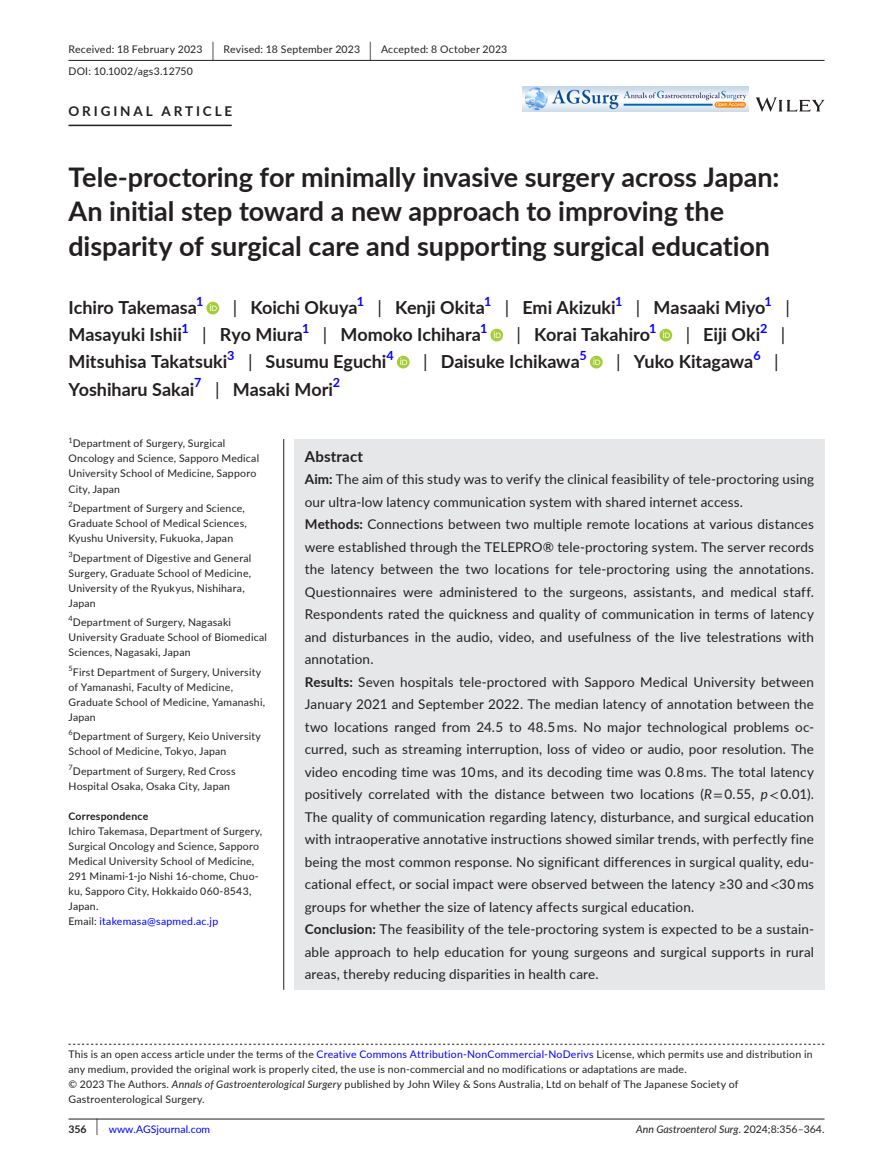
<style>
.page{position:relative;width:893px;height:1174px;background:#fff}
.page>*{position:absolute;margin:0;border:0;box-sizing:border-box;transform-origin:0 0}
.t1{font:700 27px/34.5px "Lato";letter-spacing:-.005em;color:#231f20}
.t2{font:700 18px "Lato";color:#231f20}
.t3{font:18px "Lato";color:#231f20}
.t4{font:700 15px "Lato";letter-spacing:.015em;color:#231f20}
.t5{font:13.5px/22.5px "Lato";letter-spacing:.01em;color:#231f20}
.t6{font:700 13.5px "Lato";letter-spacing:.215em;color:#231f20}
.t7{font:700 12.6px "Lato";color:#00f}
.t8{font:10.5px/15px "Lato";letter-spacing:.02em;color:#231f20}
.t9{font:italic 10.5px "Lato";color:#231f20}
.t10{font:10.5px "Lato";color:#00f}
.t11{font:700 10.5px "Lato";letter-spacing:.02em;color:#231f20}
.s1{font-size:19.65px}
.s2{font-weight:400}
.s3{color:#00f}
.s4{font-weight:700}
.s5{font-style:italic}
.s6{font-family:"STIX"}
.s7{font-weight:700;color:#231f20}
.s8{font-size:17.4px;color:#231f20}
.s9{font-style:normal}
</style>
<div class="page">
<hr style="left:68px;top:1118px;width:756px;height:1px;background:#231f20">
<svg style="left:756px;top:97px;width:68px;height:15px"></svg>
<img style="left:523px;top:86px;width:225px;height:26px">
<hr style="left:68px;top:60px;width:756px;height:1px;background:#231f20">
<hr style="left:68px;top:125px;width:164px;height:1px;background:#231f20">
<div style="left:206px;top:302px;width:13px;height:12px;background:#a5cd39;border-radius:50%"></div>
<svg style="left:210px;top:304px;width:7px;height:7px"></svg>
<svg style="left:490px;top:329px;width:13px;height:12px"></svg>
<svg style="left:494px;top:331px;width:7px;height:7px"></svg>
<div style="left:659px;top:329px;width:13px;height:12px;background:#a5cd39;border-radius:50%"></div>
<svg style="left:663px;top:331px;width:7px;height:7px"></svg>
<svg style="left:397px;top:356px;width:13px;height:12px"></svg>
<svg style="left:400px;top:358px;width:7px;height:7px"></svg>
<div style="left:590px;top:356px;width:13px;height:12px;background:#a5cd39;border-radius:50%"></div>
<svg style="left:593px;top:358px;width:7px;height:7px"></svg>
<div style="left:294px;top:439px;width:530px;height:550px;background:#e6e7e9"></div>
<hr style="left:283px;top:439px;width:1px;height:550px;background:#231f20">
<svg style="left:68px;top:1043px;width:756px;height:1px"></svg>
<p class="t8" style="left:68px;top:38px;width:440px;line-height:21.8px">Received: 18 February 2023 <span class="s1">|</span> Revised: 18 September 2023 <span class="s1">|</span> Accepted: 8 October 2023<br>DOI: 10.1002/ags3.12750</p>
<p class="t6" style="left:68px;top:101px;width:165px">ORIGINAL ARTICLE</p>
<h1 class="t1" style="left:68px;top:159px;width:712px">Tele-proctoring for minimally invasive surgery across Japan:<br>An initial step toward a new approach to improving the disparity of surgical care and supporting surgical education</h1>
<h2 class="t2" style="left:68px;top:295px;width:130px">Ichiro Takemasa</h2>
<p class="t7" style="left:196px;top:292px;width:9px">1</p>
<h2 class="t2" style="left:233px;top:295px;width:126px"><span class="s2">|</span> Koichi Okuya</h2>
<p class="t7" style="left:357px;top:292px;width:9px">1</p>
<h2 class="t2" style="left:378px;top:295px;width:109px"><span class="s2">|</span> Kenji Okita</h2>
<p class="t7" style="left:484px;top:292px;width:9px">1</p>
<h2 class="t2" style="left:505px;top:295px;width:112px"><span class="s2">|</span> Emi Akizuki</h2>
<p class="t7" style="left:615px;top:292px;width:9px">1</p>
<h2 class="t2" style="left:636px;top:295px;width:131px"><span class="s2">|</span> Masaaki Miyo</h2>
<p class="t7" style="left:764px;top:292px;width:9px">1</p>
<h2 class="t3" style="left:785px;top:295px;width:6px">|</h2>
<h2 class="t2" style="left:68px;top:322px;width:115px">Masayuki Ishii</h2>
<p class="t7" style="left:181px;top:319px;width:9px">1</p>
<h2 class="t2" style="left:202px;top:322px;width:102px"><span class="s2">|</span> Ryo Miura</h2>
<p class="t7" style="left:302px;top:319px;width:9px">1</p>
<h2 class="t2" style="left:323px;top:322px;width:160px"><span class="s2">|</span> Momoko Ichihara</h2>
<p class="t7" style="left:480px;top:319px;width:9px">1</p>
<h2 class="t2" style="left:517px;top:322px;width:135px"><span class="s2">|</span> Korai Takahiro</h2>
<p class="t7" style="left:649px;top:319px;width:9px">1</p>
<h2 class="t2" style="left:686px;top:322px;width:76px"><span class="s2">|</span> Eiji Oki</h2>
<p class="t7" style="left:760px;top:319px;width:9px">2</p>
<h2 class="t3" style="left:781px;top:322px;width:6px">|</h2>
<h2 class="t2" style="left:68px;top:349px;width:160px">Mitsuhisa Takatsuki</h2>
<p class="t7" style="left:227px;top:346px;width:9px">3</p>
<h2 class="t2" style="left:248px;top:349px;width:140px"><span class="s2">|</span> Susumu Eguchi</h2>
<p class="t7" style="left:387px;top:346px;width:9px">4</p>
<h2 class="t2" style="left:423px;top:349px;width:158px"><span class="s2">|</span> Daisuke Ichikawa</h2>
<p class="t7" style="left:580px;top:346px;width:9px">5</p>
<h2 class="t2" style="left:616px;top:349px;width:139px"><span class="s2">|</span> Yuko Kitagawa</h2>
<p class="t7" style="left:753px;top:346px;width:9px">6</p>
<h2 class="t3" style="left:774px;top:349px;width:6px">|</h2>
<h2 class="t2" style="left:68px;top:376px;width:128px">Yoshiharu Sakai</h2>
<p class="t7" style="left:194px;top:373px;width:9px">7</p>
<h2 class="t2" style="left:215px;top:376px;width:120px"><span class="s2">|</span> Masaki Mori</h2>
<p class="t7" style="left:333px;top:373px;width:9px">2</p>
<p class="t8" style="left:68px;top:436px;width:192px"><sup>1</sup>Department of Surgery, Surgical<br>Oncology and Science, Sapporo Medical<br>University School of Medicine, Sapporo<br>City, Japan</p>
<p class="t8" style="left:68px;top:500px;width:180px"><sup>2</sup>Department of Surgery and Science,<br>Graduate School of Medical Sciences,<br>Kyushu University, Fukuoka, Japan</p>
<p class="t8" style="left:68px;top:550px;width:184px"><sup>3</sup>Department of Digestive and General<br>Surgery, Graduate School of Medicine,<br>University of the Ryukyus, Nishihara,<br>Japan</p>
<p class="t8" style="left:68px;top:614px;width:200px"><sup>4</sup>Department of Surgery, Nagasaki<br>University Graduate School of Biomedical<br>Sciences, Nagasaki, Japan</p>
<p class="t8" style="left:68px;top:664px;width:198px"><sup>5</sup>First Department of Surgery, University of Yamanashi, Faculty of Medicine,<br>Graduate School of Medicine, Yamanashi,<br>Japan</p>
<p class="t8" style="left:68px;top:728px;width:194px"><sup>6</sup>Department of Surgery, Keio University<br>School of Medicine, Tokyo, Japan</p>
<p class="t8" style="left:68px;top:763px;width:169px"><sup>7</sup>Department of Surgery, Red Cross<br>Hospital Osaka, Osaka City, Japan</p>
<p class="t11" style="left:68px;top:808px;width:81px">Correspondence</p>
<p class="t8" style="left:68px;top:823px;width:195px">Ichiro Takemasa, Department of Surgery, Surgical Oncology and Science, Sapporo Medical University School of Medicine, 291 Minami-1-jo Nishi 16-chome, Chuo&shy;ku, Sapporo City, Hokkaido 060-8543, Japan.<br>Email: <span class="s3">itakemasa@sapmed.ac.jp</span></p>
<p class="t4" style="left:305px;top:445px;width:60px">Abstract</p>
<p class="t5" style="left:305px;top:467px;width:511px"><span class="s4">Aim:</span> The aim of this study was to verify the clinical feasibility of tele-proctoring using our ultra-low latency communication system with shared internet access.<br><span class="s4">Methods:</span> Connections between two multiple remote locations at various distances were established through the TELEPRO® tele-proctoring system. The server records the latency between the two locations for tele-proctoring using the annotations.<br>Questionnaires were administered to the surgeons, assistants, and medical staff.<br>Respondents rated the quickness and quality of communication in terms of latency and disturbances in the audio, video, and usefulness of the live telestrations with annotation.<br><span class="s4">Results:</span> Seven hospitals tele-proctored with Sapporo Medical University between January 2021 and September 2022. The median latency of annotation between the two locations ranged from 24.5 to 48.5 ms. No major technological problems oc&shy;curred, such as streaming interruption, loss of video or audio, poor resolution. The video encoding time was 10 ms, and its decoding time was 0.8 ms. The total latency positively correlated with the distance between two locations (<span class="s5">R</span><span class="s6">=</span> 0.55, <span class="s5">p</span><span class="s6">&lt;</span> 0.01).<br>The quality of communication regarding latency, disturbance, and surgical education with intraoperative annotative instructions showed similar trends, with perfectly fine being the most common response. No significant differences in surgical quality, edu&shy;cational effect, or social impact were observed between the latency ≥30 and <span class="s6">&lt;</span>30 ms groups for whether the size of latency affects surgical education.<br><span class="s4">Conclusion:</span> The feasibility of the tele-proctoring system is expected to be a sustain&shy;able approach to help education for young surgeons and surgical supports in rural areas, thereby reducing disparities in health care.</p>
<p class="t8" style="left:68px;top:1046px;width:746px">This is an open access article under the terms of the <span class="s3">Creative Commons Attribution-NonCommercial-NoDerivs</span> License, which permits use and distribution in any medium, provided the original work is properly cited, the use is non-commercial and no modifications or adaptations are made.<br>© 2023 The Authors. <span class="s5">Annals of Gastroenterological Surgery</span> published by John Wiley &amp; Sons Australia, Ltd on behalf of The Japanese Society of Gastroenterological Surgery.</p>
<p class="t10" style="left:68px;top:1121px;width:143px"><span class="s7">356</span> <span class="s8">|</span> www.AGSjournal.com</p>
<p class="t9" style="left:636px;top:1121px;width:190px">Ann Gastroenterol Surg. <span class="s9">2024;8:356–364.</span></p>
</div>
